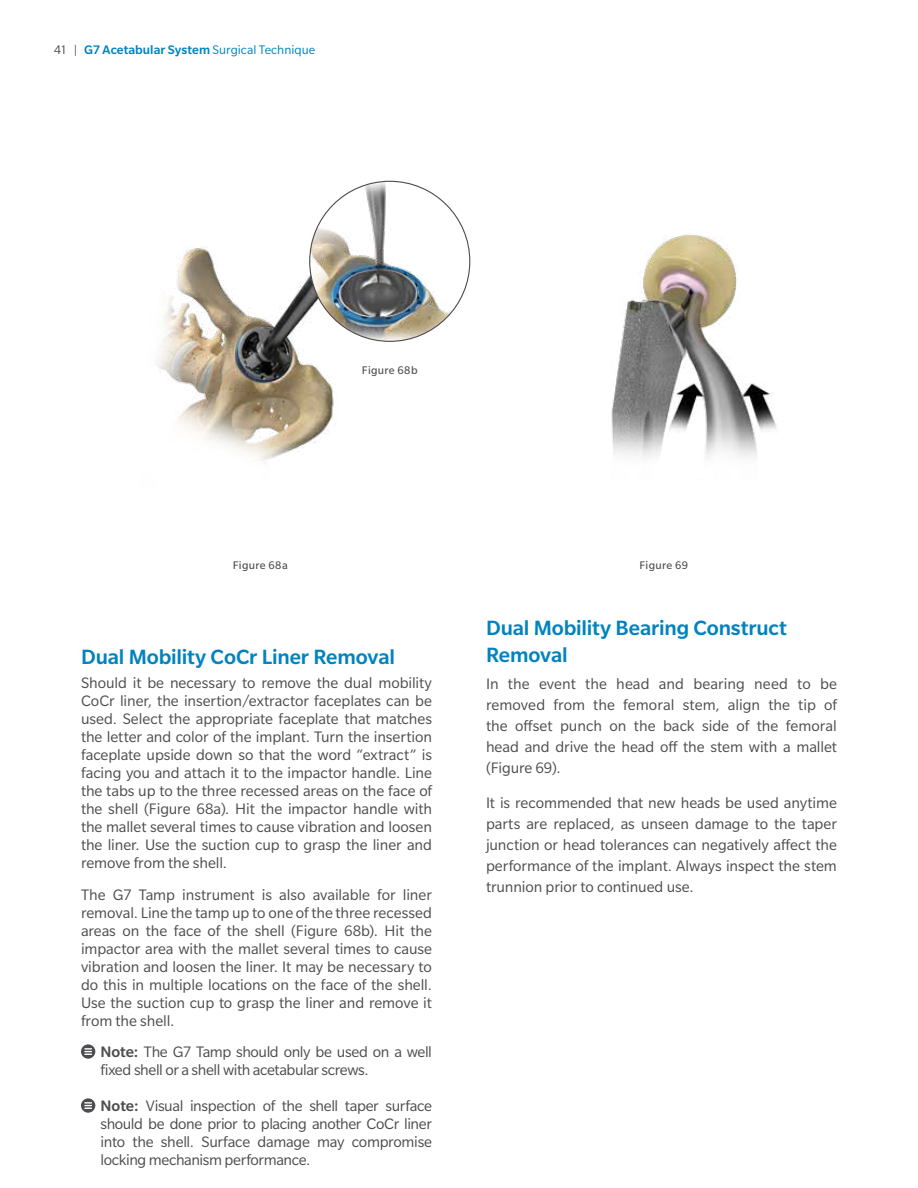
<style>
.page{position:relative;width:918px;height:1188px;background:#fff}
.page>*{position:absolute;margin:0;border:0;box-sizing:border-box;transform-origin:0 0}
.t1{font:500 22.5px/27px "Slate Pro";letter-spacing:-.005em;color:#0083bf}
.t2{font:16.5px/18px "Slate Pro";letter-spacing:-.01em;color:#4d4d4f;text-align:justify}
.t3{font:500 13.5px "Slate Pro";letter-spacing:.005em;color:#0083bf}
.t4{font:12px "Slate Pro";letter-spacing:.025em;color:#4d4d4f}
.s1{font-weight:400;color:#4d4d4f}
.s2{font-weight:400}
.s3{font-weight:500}
</style>
<div class="page">
<svg style="left:81px;top:1044px;width:14px;height:15px"></svg>
<svg style="left:85px;top:1048px;width:6px;height:7px"></svg>
<svg style="left:81px;top:1098px;width:14px;height:15px"></svg>
<svg style="left:85px;top:1102px;width:6px;height:7px"></svg>
<img style="left:157px;top:180px;width:314px;height:281px">
<img style="left:310px;top:181px;width:160px;height:160px;border-radius:80px">
<img style="left:611px;top:235px;width:166px;height:223px">
<p class="t3" style="left:54px;top:42px;width:263px"><span class="s1">41 |</span> G7 Acetabular System <span class="s2">Surgical Technique</span></p>
<p class="t4" style="left:362px;top:364px;width:57px">Figure 68b</p>
<p class="t4" style="left:233px;top:559px;width:56px">Figure 68a</p>
<h1 class="t1" style="left:81px;top:643px;width:316px">Dual Mobility CoCr Liner Removal</h1>
<p class="t2" style="left:81px;top:674px;width:353px">Should it be necessary to remove the dual mobility CoCr liner, the insertion/extractor faceplates can be used. Select the appropriate faceplate that matches the letter and color of the implant. Turn the insertion faceplate upside down so that the word “extract” is facing you and attach it to the impactor handle. Line the tabs up to the three recessed areas on the face of the shell (Figure 68a). Hit the impactor handle with the mallet several times to cause vibration and loosen the liner. Use the suction cup to grasp the liner and remove from the shell.</p>
<p class="t2" style="left:81px;top:885px;width:353px">The G7 Tamp instrument is also available for liner removal. Line the tamp up to one of the three recessed areas on the face of the shell (Figure 68b). Hit the impactor area with the mallet several times to cause vibration and loosen the liner. It may be necessary to do this in multiple locations on the face of the shell.<br>Use the suction cup to grasp the liner and remove it from the shell.</p>
<p class="t2" style="left:100px;top:1043px;width:333px"><span class="s3">Note:</span> The G7 Tamp should only be used on a well fixed shell or a shell with acetabular screws.</p>
<p class="t2" style="left:101px;top:1097px;width:333px"><span class="s3">Note:</span> Visual inspection of the shell taper surface should be done prior to placing another CoCr liner into the shell. Surface damage may compromise locking mechanism performance.</p>
<p class="t4" style="left:640px;top:559px;width:50px">Figure 69</p>
<h1 class="t1" style="left:486px;top:614px;width:302px">Dual Mobility Bearing Construct<br>Removal</h1>
<p class="t2" style="left:486px;top:674px;width:352px;line-height:21px">In the event the head and bearing need to be removed from the femoral stem, align the tip of the offset punch on the back side of the femoral head and drive the head off the stem with a mallet (Figure 69).</p>
<p class="t2" style="left:486px;top:792px;width:352px;line-height:21px">It is recommended that new heads be used anytime parts are replaced, as unseen damage to the taper junction or head tolerances can negatively affect the performance of the implant. Always inspect the stem trunnion prior to continued use.</p>
</div>
